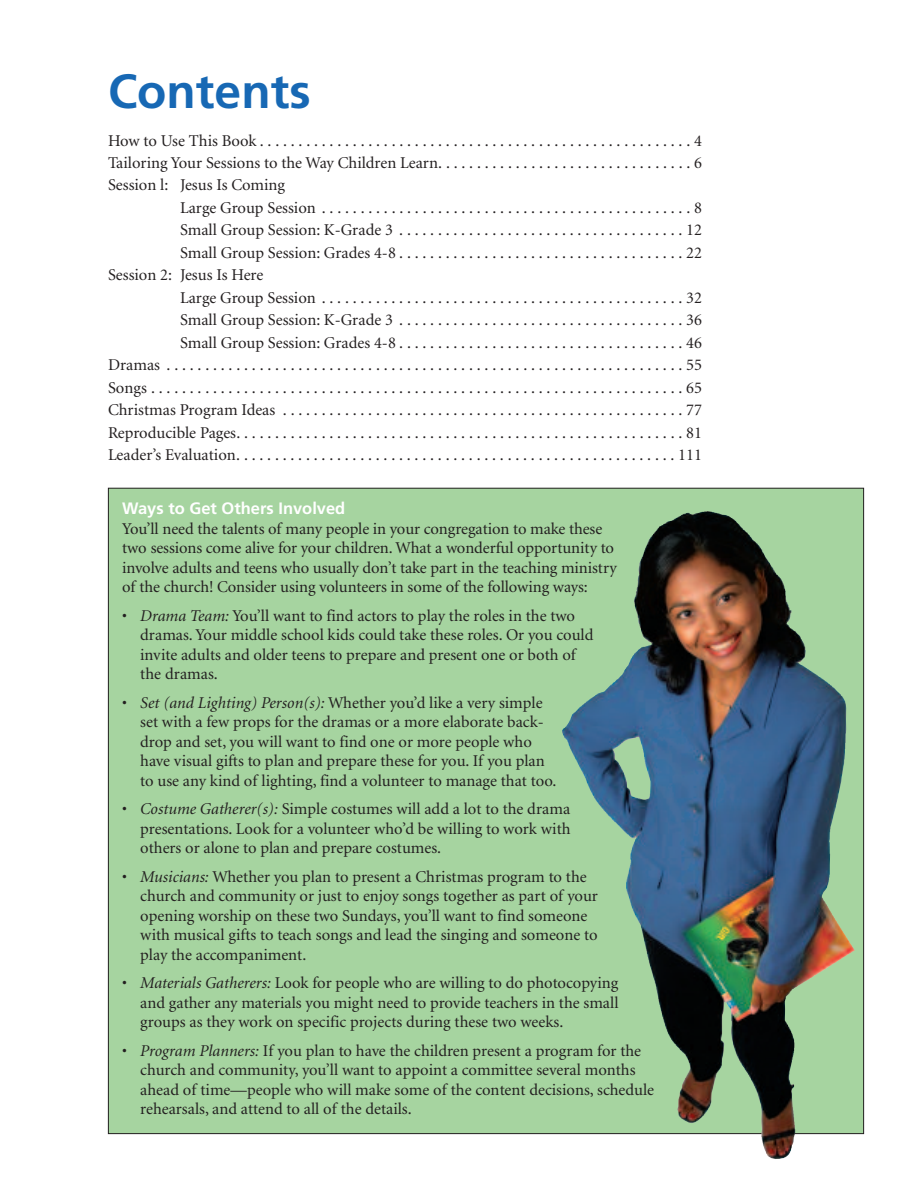
<style>
.page{position:relative;width:918px;height:1188px;background:#fff}
.page>*{position:absolute;margin:0;border:0;box-sizing:border-box;transform-origin:0 0}
.t1{font:700 48px "Frutiger";color:#1768b4}
.t2{font:16.5px/19.5px "Minion";color:#231f20}
.t3{font:700 16.5px "Frutiger";color:#fff}
.s1{font-style:italic}
</style>
<div class="page">
<svg style="left:110px;top:490px;width:752px;height:642px;background:#93bb93"></svg>
<img style="left:758px;top:544px;width:97px;height:414px">
<h1 class="t1" style="left:108px;top:72px;width:204px">Contents</h1>
<p class="t2" style="left:108px;top:132px;width:596px">How to Use This Book . . . . . . . . . . . . . . . . . . . . . . . . . . . . . . . . . . . . . . . . . . . . . . . . . . . . . . . . 4</p>
<p class="t2" style="left:108px;top:154px;width:596px">Tailoring Your Sessions to the Way Children Learn. . . . . . . . . . . . . . . . . . . . . . . . . . . . . . . . . 6</p>
<p class="t2" style="left:108px;top:177px;width:179px">Session l: Jesus Is Coming</p>
<p class="t2" style="left:180px;top:199px;width:524px">Large Group Session . . . . . . . . . . . . . . . . . . . . . . . . . . . . . . . . . . . . . . . . . . . . . . . . 8</p>
<p class="t2" style="left:180px;top:222px;width:524px">Small Group Session: K-Grade 3 . . . . . . . . . . . . . . . . . . . . . . . . . . . . . . . . . . . . . 12</p>
<p class="t2" style="left:180px;top:244px;width:524px">Small Group Session: Grades 4-8 . . . . . . . . . . . . . . . . . . . . . . . . . . . . . . . . . . . . . 22</p>
<p class="t2" style="left:108px;top:267px;width:157px">Session 2: Jesus Is Here</p>
<p class="t2" style="left:180px;top:289px;width:524px">Large Group Session . . . . . . . . . . . . . . . . . . . . . . . . . . . . . . . . . . . . . . . . . . . . . . . 32</p>
<p class="t2" style="left:180px;top:312px;width:524px">Small Group Session: K-Grade 3 . . . . . . . . . . . . . . . . . . . . . . . . . . . . . . . . . . . . . 36</p>
<p class="t2" style="left:180px;top:334px;width:524px">Small Group Session: Grades 4-8 . . . . . . . . . . . . . . . . . . . . . . . . . . . . . . . . . . . . . 46</p>
<p class="t2" style="left:108px;top:357px;width:596px">Dramas . . . . . . . . . . . . . . . . . . . . . . . . . . . . . . . . . . . . . . . . . . . . . . . . . . . . . . . . . . . . . . . . . . . 55</p>
<p class="t2" style="left:108px;top:379px;width:596px">Songs . . . . . . . . . . . . . . . . . . . . . . . . . . . . . . . . . . . . . . . . . . . . . . . . . . . . . . . . . . . . . . . . . . . . . 65</p>
<p class="t2" style="left:108px;top:402px;width:596px">Christmas Program Ideas . . . . . . . . . . . . . . . . . . . . . . . . . . . . . . . . . . . . . . . . . . . . . . . . . . . . 77</p>
<p class="t2" style="left:108px;top:424px;width:596px">Reproducible Pages. . . . . . . . . . . . . . . . . . . . . . . . . . . . . . . . . . . . . . . . . . . . . . . . . . . . . . . . . . 81</p>
<p class="t2" style="left:108px;top:447px;width:596px">Leader’s Evaluation. . . . . . . . . . . . . . . . . . . . . . . . . . . . . . . . . . . . . . . . . . . . . . . . . . . . . . . . . 111</p>
<p class="t3" style="left:122px;top:502px;width:225px">Ways to Get Others Involved</p>
<p class="t2" style="left:122px;top:520px;width:496px">You’ll need the talents of many people in your congregation to make these two sessions come alive for your children. What a wonderful opportunity to involve adults and teens who usually don’t take part in the teaching ministry of the church! Consider using volunteers in some of the following ways:</p>
<p class="t2" style="left:140px;top:607px;width:455px;text-indent:-18px">• <span class="s1">Drama Team:</span> You’ll want to find actors to play the roles in the two dramas. Your middle school kids could take these roles. Or you could invite adults and older teens to prepare and present one or both of the dramas.</p>
<p class="t2" style="left:140px;top:694px;width:418px;text-indent:-18px">• <span class="s1">Set (and Lighting) Person(s):</span> Whether you’d like a very simple set with a few props for the dramas or a more elaborate back&shy;drop and set, you will want to find one or more people who have visual gifts to plan and prepare these for you. If you plan to use any kind of lighting, find a volunteer to manage that too.</p>
<p class="t2" style="left:140px;top:801px;width:432px;text-align:justify;text-indent:-18px">• <span class="s1">Costume Gatherer(s):</span> Simple costumes will add a lot to the drama presentations. Look for a volunteer who’d be willing to work with others or alone to plan and prepare costumes.</p>
<p class="t2" style="left:140px;top:868px;width:459px;text-indent:-18px">• <span class="s1">Musicians:</span> Whether you plan to present a Christmas program to the church and community or just to enjoy songs together as part of your opening worship on these two Sundays, you’ll want to find someone with musical gifts to teach songs and lead the singing and someone to play the accompaniment.</p>
<p class="t2" style="left:140px;top:975px;width:480px;text-align:justify;text-indent:-18px">• <span class="s1">Materials Gatherers:</span> Look for people who are willing to do photocopying and gather any materials you might need to provide teachers in the small groups as they work on specific projects during these two weeks.</p>
<p class="t2" style="left:140px;top:1042px;width:515px;text-indent:-18px">• <span class="s1">Program Planners:</span> If you plan to have the children present a program for the church and community, you’ll want to appoint a committee several months ahead of time—people who will make some of the content decisions, schedule rehearsals, and attend to all of the details.</p>
</div>
